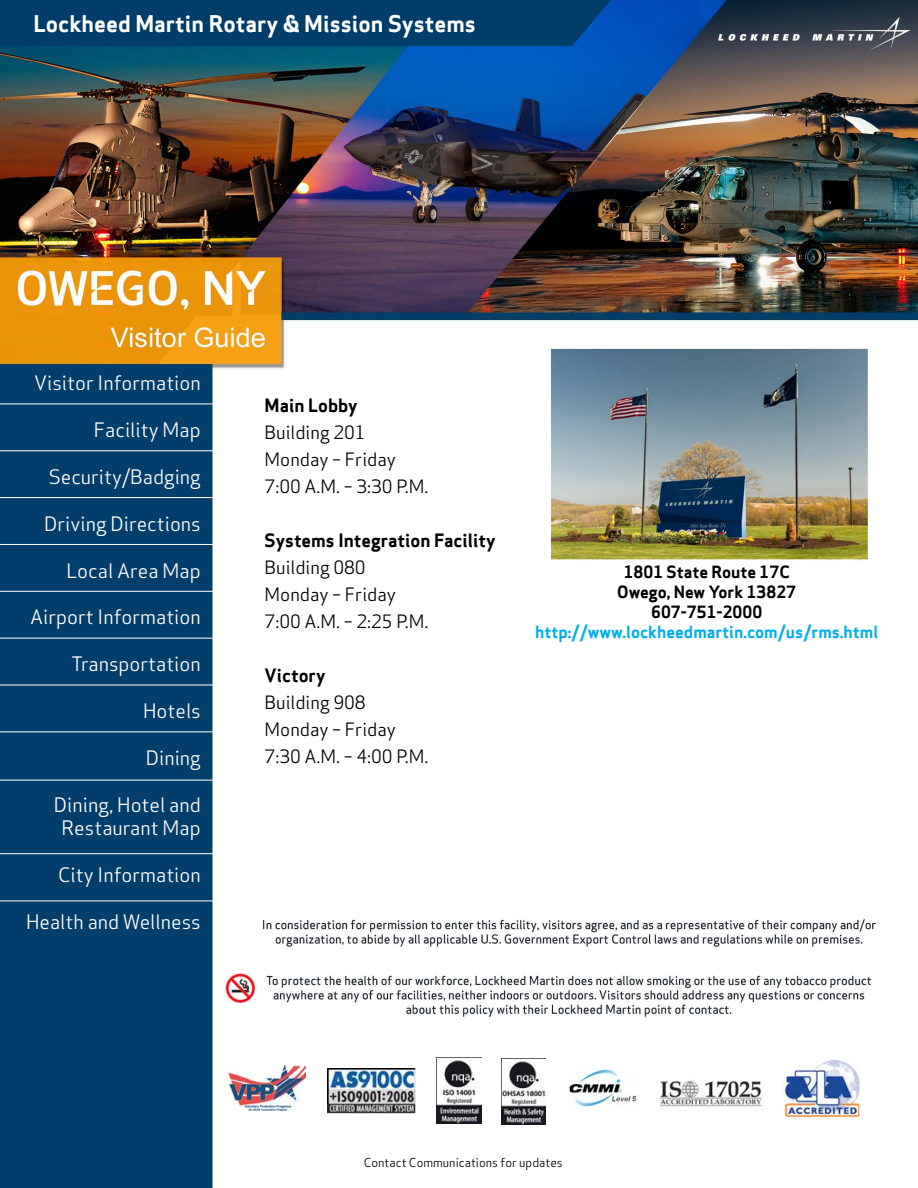
<style>
.page{position:relative;width:918px;height:1188px;background:#fff}
.page>*{position:absolute;margin:0;border:0;box-sizing:border-box;transform-origin:0 0}
.t1{font:700 22.5px "Apex Sans";color:#fff}
.t2{font:19.5px/23.4px "Apex Sans";color:#fff;text-align:center}
.t3{font:18px/27px "Apex Sans";color:#000}
.t4{font:700 18px "Apex Sans";color:#000}
.t5{font:700 16.5px/19.8px "Apex Sans";color:#000;text-align:center}
.t6{font:700 16.5px "Apex Sans";color:#00aeef}
.t7{font:12px "Apex Sans";color:#000}
</style>
<div class="page">
<img style="left:0;top:0;width:918px;height:1188px">
<img style="left:228px;top:1065px;width:78px;height:46px">
<img style="left:567px;top:1067px;width:73px;height:43px">
<img style="left:437px;top:1057px;width:44px;height:66px">
<img style="left:502px;top:1058px;width:44px;height:66px">
<hr style="left:0;top:404px;width:230px;height:1px;background:#fff">
<hr style="left:0;top:450px;width:230px;height:1px;background:#fff">
<hr style="left:0;top:497px;width:230px;height:1px;background:#fff">
<hr style="left:0;top:544px;width:230px;height:1px;background:#fff">
<hr style="left:0;top:591px;width:230px;height:1px;background:#fff">
<hr style="left:0;top:638px;width:230px;height:1px;background:#fff">
<hr style="left:0;top:685px;width:230px;height:1px;background:#fff">
<hr style="left:0;top:731px;width:230px;height:1px;background:#fff">
<hr style="left:0;top:853px;width:230px;height:1px;background:#fff">
<hr style="left:0;top:780px;width:230px;height:1px;background:#fff">
<hr style="left:0;top:901px;width:230px;height:1px;background:#fff">
<svg style="left:0;top:0;width:617px;height:52px;background:#004070"></svg>
<img style="left:327px;top:1069px;width:88px;height:44px">
<img style="left:655px;top:1070px;width:112px;height:39px">
<img style="left:783px;top:1061px;width:77px;height:57px">
<p class="t1" style="left:33px;top:9px;width:444px">Lockheed Martin Rotary &amp; Mission Systems</p>
<p class="t1" style="left:21px;top:15px;width:538px">Rotary &amp; Mission Systems Owego, NY - Visitor Guide</p>
<p class="t2" style="left:34px;top:370px;width:168px">Visitor Information</p>
<p class="t2" style="left:94px;top:417px;width:108px">Facility Map</p>
<p class="t2" style="left:49px;top:463px;width:154px">Security/Badging</p>
<p class="t2" style="left:44px;top:510px;width:158px">Driving Directions</p>
<p class="t2" style="left:66px;top:557px;width:136px">Local Area Map</p>
<p class="t2" style="left:30px;top:604px;width:172px">Airport Information</p>
<p class="t2" style="left:71px;top:651px;width:131px">Transportation</p>
<p class="t2" style="left:143px;top:697px;width:59px">Hotels</p>
<p class="t2" style="left:146px;top:744px;width:57px">Dining</p>
<p class="t2" style="left:54px;top:791px;width:148px">Dining, Hotel and<br>Restaurant Map</p>
<p class="t2" style="left:58px;top:861px;width:144px">City Information</p>
<p class="t2" style="left:26px;top:908px;width:176px">Health and Wellness</p>
<p class="t4" style="left:265px;top:394px;width:95px">Main Lobby</p>
<p class="t3" style="left:265px;top:417px;width:165px">Building 201<br>Monday – Friday<br>7:00 A.M. – 3:30 P.M.</p>
<p class="t4" style="left:265px;top:529px;width:233px">Systems Integration Facility</p>
<p class="t3" style="left:265px;top:552px;width:165px">Building 080<br>Monday – Friday<br>7:00 A.M. – 2:25 P.M.</p>
<p class="t4" style="left:265px;top:664px;width:62px">Victory</p>
<p class="t3" style="left:265px;top:687px;width:165px">Building 908<br>Monday – Friday<br>7:30 A.M. – 4:00 P.M.</p>
<p class="t5" style="left:617px;top:562px;width:180px">1801 State Route 17C<br>Owego, New York 13827<br>607-751-2000</p>
<p class="t6" style="left:535px;top:621px;width:345px">http://www.lockheedmartin.com/us/rms.html</p>
<p class="t7" style="left:364px;top:1153px;width:200px">Contact Communications for updates</p>
</div>
